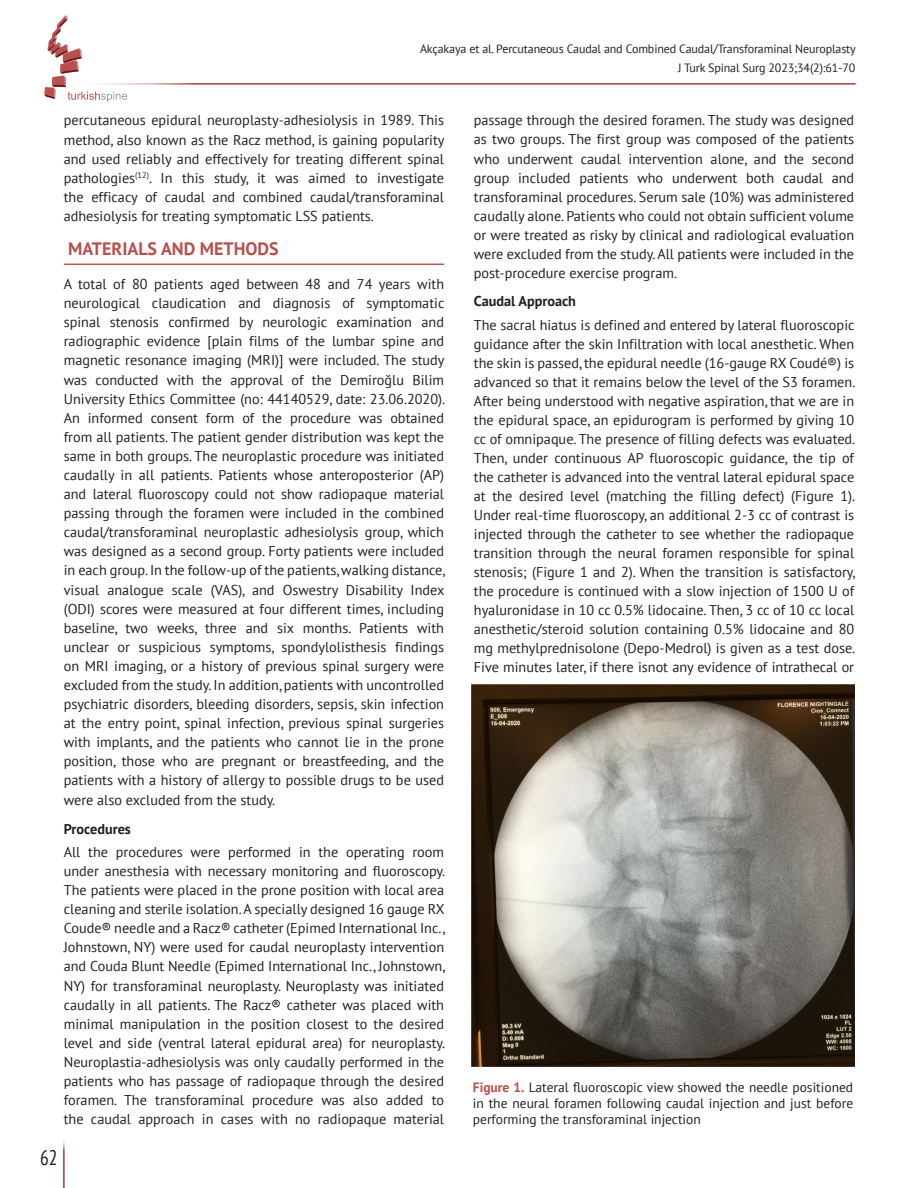
<style>
.page{position:relative;width:918px;height:1188px;background:#fff}
.page>*{position:absolute;margin:0;border:0;box-sizing:border-box;transform-origin:0 0}
.t1{font:condensed 21px "PT Sans";color:#231f20;scale:.92 1}
.ANA_BASLIK{font:700 18px "PT Sans";color:#b9504e}
.YAZI{font:14.25px/19px "PT Sans";color:#231f20;text-align:justify}
.ARA_BASLIK{font:700 14.25px "PT Sans";color:#231f20}
.RESİM_ALTI{font:13.5px/16.2px "PT Sans";color:#231f20;text-align:justify}
.t2{font:12px/19.8px "PT Sans";letter-spacing:-.01em;color:#231f20;text-align:right}
.s1{font-weight:700;color:#b9504e}
</style>
<div class="page">
<div style="left:69px;top:83px;width:786px;height:2px;background:#b9504e;border:1px solid #b9504e"></div>
<svg style="left:44px;top:15px;width:83px;height:87px"></svg>
<hr style="left:63px;top:1138px;width:1px;height:50px;background:#c0524f">
<hr style="left:64px;top:264px;width:380px;height:1px;background:#c0524f">
<img style="left:472px;top:685px;width:382px;height:382px">
<p class="t2" style="left:420px;top:38px;width:437px">Akçakaya et al. Percutaneous Caudal and Combined Caudal/Transforaminal Neuroplasty<br>J Turk Spinal Surg 2023;34(2):61-70</p>
<p class="YAZI" style="left:64px;top:111px;width:382px">percutaneous epidural neuroplasty-adhesiolysis in 1989. This method, also known as the Racz method, is gaining popularity and used reliably and effectively for treating different spinal pathologies<sup>(12)</sup>. In this study, it was aimed to investigate the efficacy of caudal and combined caudal/transforaminal adhesiolysis for treating symptomatic LSS patients.</p>
<p class="ANA_BASLIK" style="left:68px;top:237px;width:212px">MATERIALS AND METHODS</p>
<p class="YAZI" style="left:64px;top:274px;width:383px">A total of 80 patients aged between 48 and 74 years with neurological claudication and diagnosis of symptomatic spinal stenosis confirmed by neurologic examination and radiographic evidence [plain films of the lumbar spine and magnetic resonance imaging (MRI)] were included. The study was conducted with the approval of the Demiroğlu Bilim University Ethics Committee (no: 44140529, date: 23.06.2020).<br>An informed consent form of the procedure was obtained from all patients. The patient gender distribution was kept the same in both groups. The neuroplastic procedure was initiated caudally in all patients. Patients whose anteroposterior (AP) and lateral fluoroscopy could not show radiopaque material passing through the foramen were included in the combined caudal/transforaminal neuroplastic adhesiolysis group, which was designed as a second group. Forty patients were included in each group. In the follow-up of the patients, walking distance, visual analogue scale (VAS), and Oswestry Disability Index (ODI) scores were measured at four different times, including baseline, two weeks, three and six months. Patients with unclear or suspicious symptoms, spondylolisthesis findings on MRI imaging, or a history of previous spinal surgery were excluded from the study. In addition, patients with uncontrolled psychiatric disorders, bleeding disorders, sepsis, skin infection at the entry point, spinal infection, previous spinal surgeries with implants, and the patients who cannot lie in the prone position, those who are pregnant or breastfeeding, and the patients with a history of allergy to possible drugs to be used were also excluded from the study.</p>
<p class="ARA_BASLIK" style="left:64px;top:819px;width:69px">Procedures</p>
<p class="YAZI" style="left:64px;top:842px;width:383px">All the procedures were performed in the operating room under anesthesia with necessary monitoring and fluoroscopy.<br>The patients were placed in the prone position with local area cleaning and sterile isolation. A specially designed 16 gauge RX Coude® needle and a Racz® catheter (Epimed International Inc., Johnstown, NY) were used for caudal neuroplasty intervention and Couda Blunt Needle (Epimed International Inc., Johnstown, NY) for transforaminal neuroplasty. Neuroplasty was initiated caudally in all patients. The Racz® catheter was placed with minimal manipulation in the position closest to the desired level and side (ventral lateral epidural area) for neuroplasty.<br>Neuroplastia-adhesiolysis was only caudally performed in the patients who has passage of radiopaque through the desired foramen. The transforaminal procedure was also added to the caudal approach in cases with no radiopaque material</p>
<h1 class="t1" style="left:40px;top:1144px;width:20px">62</h1>
<p class="YAZI" style="left:474px;top:111px;width:382px">passage through the desired foramen. The study was designed as two groups. The first group was composed of the patients who underwent caudal intervention alone, and the second group included patients who underwent both caudal and transforaminal procedures. Serum sale (10%) was administered caudally alone. Patients who could not obtain sufficient volume or were treated as risky by clinical and radiological evaluation were excluded from the study. All patients were included in the post-procedure exercise program.</p>
<p class="ARA_BASLIK" style="left:474px;top:292px;width:104px">Caudal Approach</p>
<p class="YAZI" style="left:474px;top:315px;width:383px">The sacral hiatus is defined and entered by lateral fluoroscopic guidance after the skin Infiltration with local anesthetic. When the skin is passed, the epidural needle (16-gauge RX Coudé®) is advanced so that it remains below the level of the S3 foramen.<br>After being understood with negative aspiration, that we are in the epidural space, an epidurogram is performed by giving 10 cc of omnipaque. The presence of filling defects was evaluated.<br>Then, under continuous AP fluoroscopic guidance, the tip of the catheter is advanced into the ventral lateral epidural space at the desired level (matching the filling defect) (Figure 1).<br>Under real-time fluoroscopy, an additional 2-3 cc of contrast is injected through the catheter to see whether the radiopaque transition through the neural foramen responsible for spinal stenosis; (Figure 1 and 2). When the transition is satisfactory, the procedure is continued with a slow injection of 1500 U of hyaluronidase in 10 cc 0.5% lidocaine. Then, 3 cc of 10 cc local anesthetic/steroid solution containing 0.5% lidocaine and 80 mg methylprednisolone (Depo-Medrol) is given as a test dose.<br>Five minutes later, if there isnot any evidence of intrathecal or</p>
<p class="RESİM_ALTI" style="left:473px;top:1079px;width:382px"><span class="s1">Figure 1.</span> Lateral fluoroscopic view showed the needle positioned in the neural foramen following caudal injection and just before performing the transforaminal injection</p>
</div>
